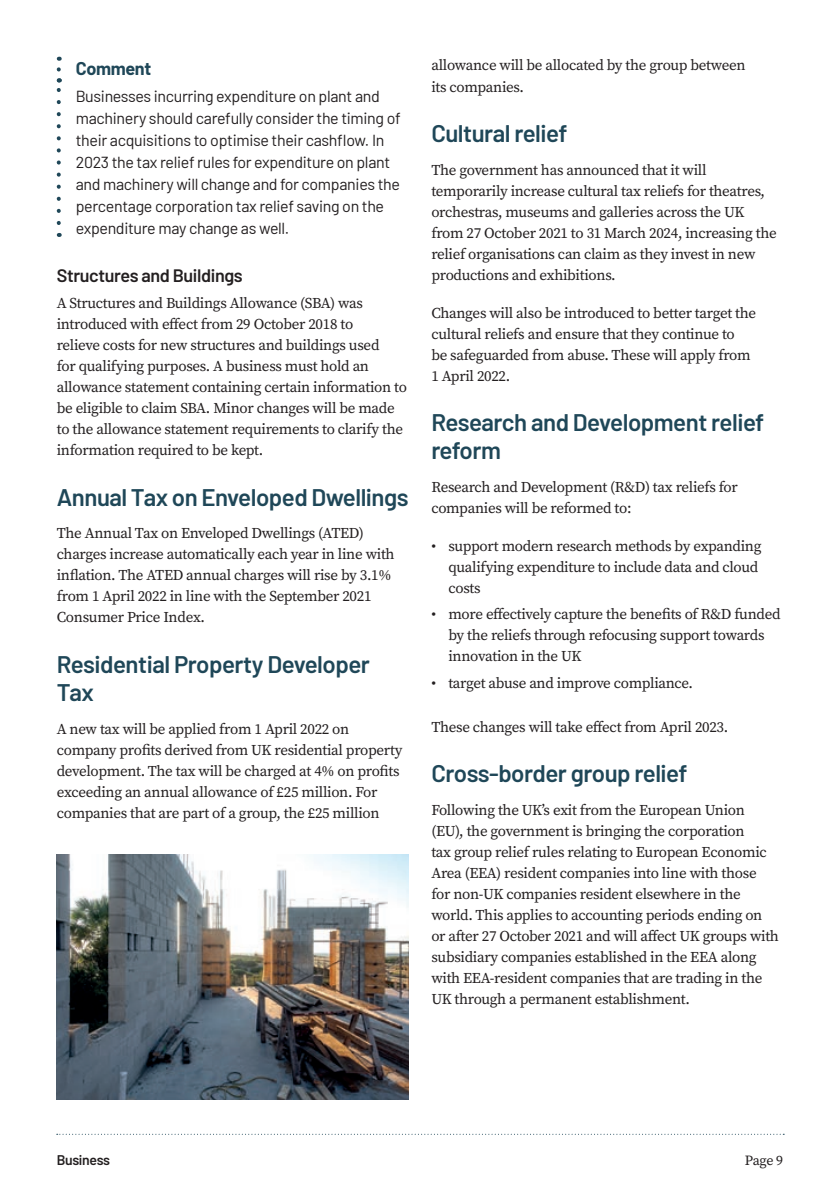
<style>
.page{position:relative;width:840px;height:1191px;background:#fff}
.page>*{position:absolute;margin:0;border:0;box-sizing:border-box;transform-origin:0 0}
.t1{font:600 24px/28px "Barlow";letter-spacing:-.02em;color:#1f4758}
.t2{font:600 18px "Barlow";letter-spacing:-.02em;color:#231f20}
.t3{font:700 18px "Barlow";letter-spacing:-.02em;color:#1f4758}
.t4{font:16px/22px "Barlow";letter-spacing:-.02em;color:#231f20}
.t5{font:15px/21px "Source Serif Pro";letter-spacing:-.02em;color:#231f20}
.t6{font:600 14px "Barlow";letter-spacing:-.025em;color:#231f20}
.t7{font:14px "Source Serif Pro";color:#231f20}
</style>
<div class="page">
<svg style="left:57px;top:1133px;width:724px;height:1px"></svg>
<svg style="left:57px;top:223px;width:4px;height:12px"></svg>
<svg style="left:57px;top:57px;width:4px;height:13px"></svg>
<svg style="left:57px;top:78px;width:4px;height:145px"></svg>
<img style="left:57px;top:854px;width:351px;height:245px">
<p class="t3" style="left:76px;top:55px;width:77px">Comment</p>
<p class="t4" style="left:76px;top:84px;width:326px">Businesses incurring expenditure on plant and machinery should carefully consider the timing of their acquisitions to optimise their cashflow. In 2023 the tax relief rules for expenditure on plant and machinery will change and for companies the percentage corporation tax relief saving on the expenditure may change as well.</p>
<p class="t2" style="left:57px;top:262px;width:187px">Structures and Buildings</p>
<p class="t5" style="left:57px;top:293px;width:351px">A Structures and Buildings Allowance (SBA) was introduced with effect from 29 October 2018 to<br>relieve costs for new structures and buildings used<br>for qualifying purposes. A business must hold an allowance statement containing certain information to be eligible to claim SBA. Minor changes will be made to the allowance statement requirements to clarify the information required to be kept.</p>
<h1 class="t1" style="left:57px;top:481px;width:353px">Annual Tax on Enveloped Dwellings</h1>
<p class="t5" style="left:57px;top:523px;width:339px">The Annual Tax on Enveloped Dwellings (ATED) charges increase automatically each year in line with inflation. The ATED annual charges will rise by 3.1% from 1 April 2022 in line with the September 2021<br>Consumer Price Index.</p>
<h1 class="t1" style="left:57px;top:648px;width:314px">Residential Property Developer<br>Tax</h1>
<p class="t5" style="left:57px;top:718px;width:347px">A new tax will be applied from 1 April 2022 on company profits derived from UK residential property development. The tax will be charged at 4% on profits exceeding an annual allowance of £25 million. For companies that are part of a group, the £25 million</p>
<p class="t5" style="left:431px;top:55px;width:315px">allowance will be allocated by the group between its companies.</p>
<h1 class="t1" style="left:431px;top:118px;width:137px">Cultural relief</h1>
<p class="t5" style="left:431px;top:159px;width:347px">The government has announced that it will temporarily increase cultural tax reliefs for theatres, orchestras, museums and galleries across the UK from 27 October 2021 to 31 March 2024, increasing the relief organisations can claim as they invest in new productions and exhibitions.</p>
<p class="t5" style="left:431px;top:302px;width:326px">Changes will also be introduced to better target the cultural reliefs and ensure that they continue to<br>be safeguarded from abuse. These will apply from 1 April 2022.</p>
<h1 class="t1" style="left:431px;top:407px;width:334px">Research and Development relief reform</h1>
<p class="t5" style="left:431px;top:476px;width:308px">Research and Development (R&amp;D) tax reliefs for companies will be reformed to:</p>
<p class="t5" style="left:448px;top:535px;width:314px;text-indent:-17px">• support modern research methods by expanding qualifying expenditure to include data and cloud costs</p>
<p class="t5" style="left:448px;top:604px;width:333px;text-indent:-17px">• more effectively capture the benefits of R&amp;D funded by the reliefs through refocusing support towards innovation in the UK</p>
<p class="t5" style="left:431px;top:672px;width:263px">• target abuse and improve compliance.</p>
<p class="t5" style="left:431px;top:716px;width:298px">These changes will take effect from April 2023.</p>
<h1 class="t1" style="left:431px;top:758px;width:257px">Cross-border group relief</h1>
<p class="t5" style="left:431px;top:799px;width:349px">Following the UK’s exit from the European Union (EU), the government is bringing the corporation<br>tax group relief rules relating to European Economic Area (EEA) resident companies into line with those for non-UK companies resident elsewhere in the world. This applies to accounting periods ending on or after 27 October 2021 and will affect UK groups with subsidiary companies established in the EEA along with EEA-resident companies that are trading in the UK through a permanent establishment.</p>
<p class="t6" style="left:57px;top:1149px;width:55px">Business</p>
<p class="t7" style="left:744px;top:1150px;width:40px">Page 9</p>
</div>
